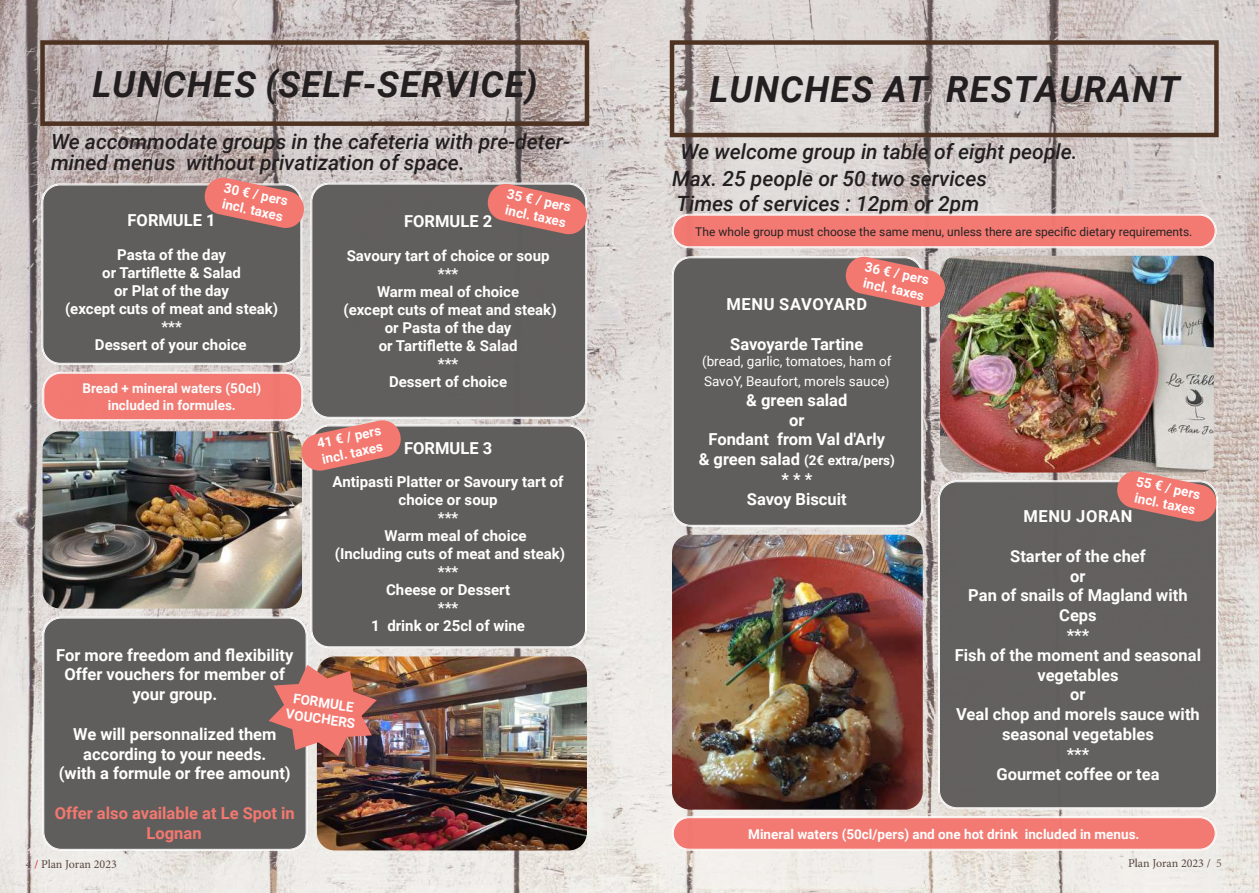
<style>
.page{position:relative;width:1259px;height:893px;background:#fff}
.page>*{position:absolute;margin:0;border:0;box-sizing:border-box;transform-origin:0 0}
.t1{font:italic 700 36px "Roboto";letter-spacing:.035em;color:#231f20}
.t2{font:italic 500 21px/25.2px "Roboto";color:#231f20}
.t3{font:700 16.5px/19.8px "Roboto";color:#fff;text-align:center}
.t4{font:700 16.5px/19.8px "Roboto";color:#f37870;text-align:center}
.t5{font:700 16.5px "Roboto";letter-spacing:.035em;color:#fff}
.t6{font:700 15px/18px "Roboto";color:#fff;text-align:center}
.t7{font:700 13.5px/16.2px "Roboto";color:#fff}
.t8{font:13.5px/19.8px "Roboto";color:#fff}
.t9{font:12px "Roboto";color:#231f20}
.t10{font:12px "Minion Pro";letter-spacing:-.005em;color:#58453f}
.s1{font-size:16.5px}
.s2{color:#d1232a}
.s3{color:#73675a}
</style>
<div class="page">
<img style="left:0;top:0;width:1258px;height:892px">
<div style="left:42px;top:184px;width:259px;height:180px;background:#605e5c;border-radius:18px"></div>
<div style="left:43px;top:185px;width:258px;height:179px;border:1px solid #fff;border-radius:18px"></div>
<div style="left:311px;top:184px;width:275px;height:234px;background:#605e5c;border-radius:18px"></div>
<div style="left:311px;top:184px;width:275px;height:234px;border:1px solid #fff;border-radius:18px"></div>
<svg style="left:203px;top:176px;width:103px;height:54px"></svg>
<div style="left:673px;top:257px;width:249px;height:269px;background:#605e5c;border-radius:18px"></div>
<div style="left:673px;top:258px;width:249px;height:268px;border:1px solid #fff;border-radius:18px"></div>
<div style="left:939px;top:481px;width:278px;height:327px;background:#605e5c;border-radius:18px"></div>
<div style="left:939px;top:481px;width:277px;height:327px;border:1px solid #fff;border-radius:17px"></div>
<div style="left:40px;top:40px;width:549px;height:86px;border:4px solid #4e3222"></div>
<div style="left:311px;top:425px;width:275px;height:222px;background:#605e5c;border-radius:18px"></div>
<div style="left:311px;top:426px;width:275px;height:221px;border:1px solid #fff;border-radius:18px"></div>
<div style="left:670px;top:40px;width:548px;height:97px;border:4px solid #4e3222"></div>
<div style="left:43px;top:617px;width:264px;height:233px;background:#605e5c;border-radius:18px"></div>
<div style="left:44px;top:618px;width:262px;height:232px;border:1px solid #fff;border-radius:18px"></div>
<div style="left:43px;top:373px;width:259px;height:47px;background:#f37870;border-radius:18px"></div>
<div style="left:43px;top:372px;width:260px;height:49px;border:1px solid #fff;border-radius:18px"></div>
<div style="left:44px;top:373px;width:258px;height:47px;border:1px solid #fff;border-radius:18px"></div>
<svg style="left:486px;top:182px;width:103px;height:54px"></svg>
<div style="left:673px;top:817px;width:542px;height:33px;background:#f37870;border-radius:16px"></div>
<div style="left:672px;top:816px;width:544px;height:34px;border:1px solid #fff;border-radius:17px"></div>
<div style="left:673px;top:817px;width:542px;height:32px;border:1px solid #fff;border-radius:16px"></div>
<div style="left:673px;top:215px;width:542px;height:32px;background:#f37870;border-radius:16px"></div>
<div style="left:672px;top:214px;width:544px;height:34px;border:1px solid #fff;border-radius:17px"></div>
<div style="left:673px;top:215px;width:542px;height:32px;border:1px solid #fff;border-radius:16px"></div>
<img style="left:43px;top:431px;width:259px;height:178px">
<img style="left:317px;top:656px;width:270px;height:194px">
<img style="left:940px;top:256px;width:273px;height:217px">
<img style="left:672px;top:535px;width:250px;height:275px">
<svg style="left:1115px;top:470px;width:103px;height:53px"></svg>
<svg style="left:300px;top:419px;width:102px;height:53px"></svg>
<img style="left:269px;top:665px;width:108px;height:91px">
<svg style="left:844px;top:255px;width:102px;height:54px"></svg>
<h1 class="t1" style="left:92px;top:59px;width:447px">LUNCHES (SELF-SERVICE)</h1>
<p class="t2" style="left:51px;top:130px;width:520px;line-height:21px">We accommodate groups in the cafeteria with pre-deter&shy;mined menus without privatization of space.</p>
<p class="t7" style="left:226px;top:179px;width:67px;rotate:12deg">30 € / pers incl. taxes</p>
<p class="t3" style="left:128px;top:209px;width:90px">FORMULE 1</p>
<p class="t6" style="left:65px;top:245px;width:215px">Pasta of the day<br>or Tartiflette &amp; Salad<br>or Plat of the day<br>(except cuts of meat and steak) ***<br>Dessert of your choice</p>
<p class="t7" style="left:83px;top:380px;width:180px;text-align:center">Bread + mineral waters (50cl) included in formules.</p>
<p class="t7" style="left:509px;top:185px;width:67px;rotate:12deg">35 € / pers incl. taxes</p>
<p class="t3" style="left:404px;top:210px;width:90px">FORMULE 2</p>
<p class="t6" style="left:343px;top:246px;width:215px">Savoury tart of choice or soup ***<br>Warm meal of choice<br>(except cuts of meat and steak) or Pasta of the day<br>or Tartiflette &amp; Salad<br>***<br>Dessert of choice</p>
<p class="t7" style="left:315px;top:435px;width:67px;rotate:-12deg">41 € / pers incl. taxes</p>
<p class="t3" style="left:404px;top:438px;width:90px">FORMULE 3</p>
<p class="t6" style="left:333px;top:472px;width:232px">Antipasti Platter or Savoury tart of</p>
<p class="t6" style="left:398px;top:490px;width:101px">choice or soup</p>
<p class="t6" style="left:438px;top:508px;width:22px">***</p>
<p class="t6" style="left:384px;top:526px;width:144px">Warm meal of choice</p>
<p class="t6" style="left:335px;top:544px;width:232px">(Including cuts of meat and steak)</p>
<p class="t6" style="left:438px;top:562px;width:22px">***</p>
<p class="t6" style="left:386px;top:580px;width:125px">Cheese or Dessert</p>
<p class="t6" style="left:438px;top:598px;width:22px">***</p>
<p class="t6" style="left:371px;top:616px;width:155px">1 drink or 25cl of wine</p>
<p class="t3" style="left:56px;top:644px;width:239px">For more freedom and flexibility<br>Offer vouchers for member of your group.</p>
<p class="t3" style="left:59px;top:723px;width:233px">We will personnalized them according to your needs.<br>(with a formule or free amount)</p>
<p class="t4" style="left:55px;top:803px;width:241px">Offer also available at Le Spot in<br>Lognan</p>
<p class="t7" style="left:289px;top:689px;width:71px;text-align:center;rotate:8deg">FORMULE<br>VOUCHERS</p>
<h1 class="t1" style="left:709px;top:64px;width:472px">LUNCHES AT RESTAURANT</h1>
<p class="t2" style="left:680px;top:138px;width:399px">We welcome group in table of eight people.</p>
<p class="t2" style="left:672px;top:165px;width:316px">Max. 25 people or 50 two services<br>Times of services : 12pm or 2pm</p>
<p class="t9" style="left:695px;top:223px;width:499px">The whole group must choose the same menu, unless there are specific dietary requirements.</p>
<p class="t7" style="left:867px;top:258px;width:67px;rotate:12deg">36 € / pers incl. taxes</p>
<p class="t5" style="left:726px;top:293px;width:142px">MENU SAVOYARD</p>
<p class="t3" style="left:730px;top:334px;width:135px">Savoyarde Tartine</p>
<p class="t8" style="left:702px;top:351px;width:191px">(bread, garlic, tomatoes, ham of<br>SavoY, Beaufort, morels sauce)</p>
<p class="t3" style="left:708px;top:389px;width:178px">&amp; green salad<br>or<br>Fondant from Val d'Arly</p>
<p class="t7" style="left:698px;top:452px;width:198px"><span class="s1">&amp; green salad</span> (2€ extra/pers)</p>
<p class="t3" style="left:747px;top:469px;width:101px">* * *<br>Savoy Biscuit</p>
<p class="t7" style="left:1138px;top:472px;width:67px;rotate:12deg">55 € / pers incl. taxes</p>
<p class="t5" style="left:1023px;top:505px;width:110px">MENU JORAN</p>
<p class="t3" style="left:955px;top:545px;width:248px">Starter of the chef<br>or<br>Pan of snails of Magland with<br>Ceps<br>***<br>Fish of the moment and seasonal vegetables<br>or<br>Veal chop and morels sauce with seasonal vegetables<br>***<br>Gourmet coffee or tea</p>
<p class="t7" style="left:748px;top:825px;width:393px">Mineral waters (50cl/pers) and one hot drink included in menus.</p>
<p class="t10" style="left:26px;top:856px;width:93px">4 <span class="s2">/</span> Plan Joran 2023</p>
<p class="t10" style="left:1128px;top:855px;width:95px">Plan Joran 2023 / <span class="s3">5</span></p>
</div>
